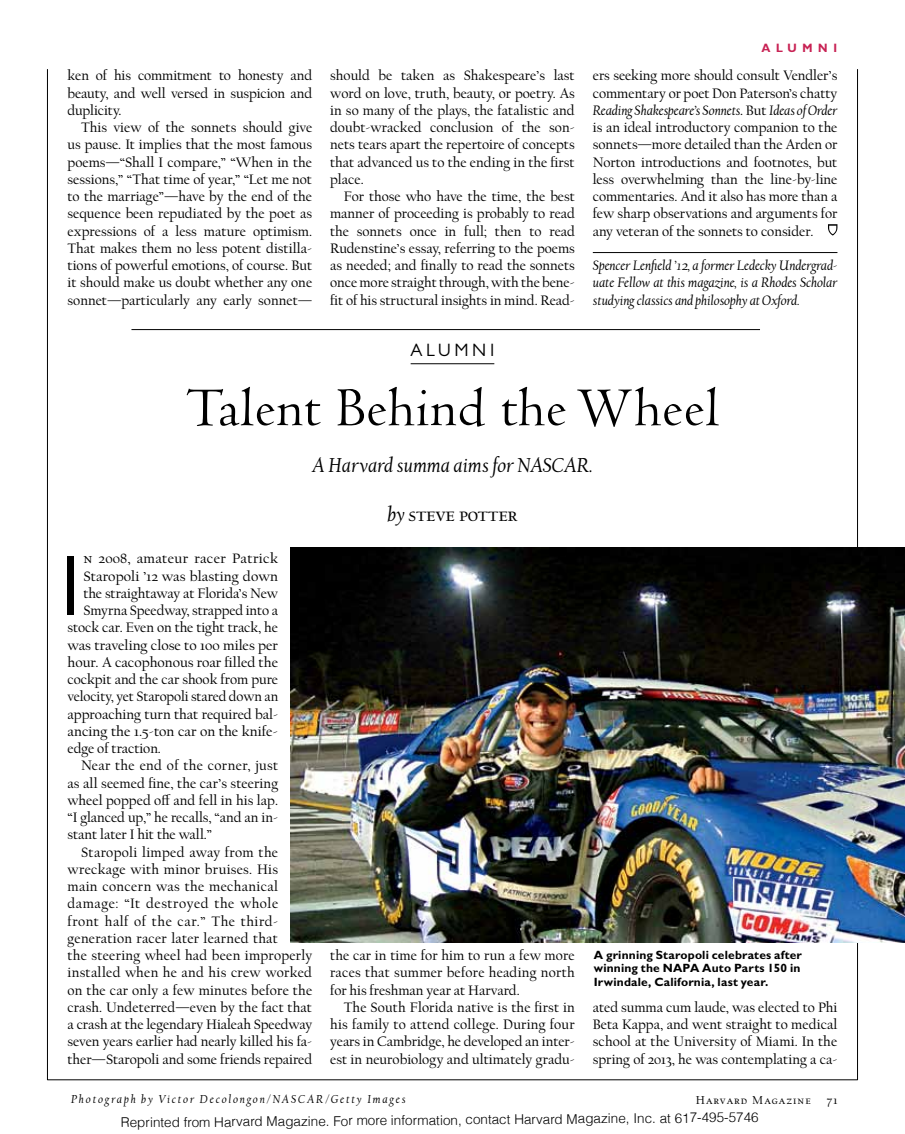
<style>
.page{position:relative;width:905px;height:1134px;background:#fff}
.page>*{position:absolute;margin:0;border:0;box-sizing:border-box;transform-origin:0 0}
.t1{font:86.4px "Gill Sans MT Std";color:#000}
.t2{font:57px "Centaur MT Std";letter-spacing:.015em;color:#000}
.t3{font:italic 21px "Cal Harvard";letter-spacing:.005em;color:#000}
.t4{font:21px "Cal Harvard";letter-spacing:-.005em;color:#000}
.t5{font:18px "Gill Sans MT Std";letter-spacing:.2em;color:#000}
.t6{font:14.25px/17.2px "Cal Harvard";color:#000;text-align:justify}
.t7{font:14.25px "Cal Harvard";letter-spacing:.02em;color:#000}
.t8{font:italic 14.25px/17.2px "Cal Harvard";letter-spacing:-.005em;color:#000;text-align:justify}
.t9{font:14.25px "Cal Harvard";letter-spacing:.035em;color:#000}
.t10{font:300 13.5px "Helvetica";letter-spacing:-.01em;color:#000}
.t11{font:700 12px/13.5px "Gill Sans Std";letter-spacing:.015em;color:#000}
.t12{font:italic 12px "Cal Harvard";letter-spacing:.15em;color:#000}
.t13{font:12px "Cal Harvard";letter-spacing:.1em;color:#000}
.t14{font:700 12px "Gill Sans Display";letter-spacing:.425em;color:#c82254}
.s1{font-style:italic}
.s2{font-size:15.75px}
</style>
<div class="page">
<hr style="left:47px;top:69px;width:1px;height:1011px;background:#000">
<hr style="left:857px;top:69px;width:1px;height:1011px;background:#000">
<hr style="left:47px;top:1080px;width:810px;height:1px;background:#000">
<hr style="left:410px;top:363px;width:84px;height:1px;background:#000">
<img style="left:290px;top:547px;width:614px;height:396px">
<hr style="left:592px;top:252px;width:245px;height:1px;background:#000">
<svg style="left:828px;top:224px;width:9px;height:12px"></svg>
<hr style="left:131px;top:329px;width:629px;height:1px;background:#000">
<p class="t6" style="left:68px;top:68px;width:246px">ken of his commitment to honesty and beauty, and well versed in suspicion and duplicity.</p>
<p class="t6" style="left:68px;top:120px;width:246px;text-indent:13px">This view of the sonnets should give us pause. It implies that the most famous poems—“Shall I compare,” “When in the sessions,” “That time of year,” “Let me not to the marriage”—have by the end of the sequence been repudiated by the poet as expressions of a less mature optimism.<br>That makes them no less potent distilla&shy;tions of powerful emotions, of course. But it should make us doubt whether any one sonnet—particularly any early sonnet—</p>
<p class="t6" style="left:330px;top:68px;width:246px">should be taken as Shakespeare’s last word on love, truth, beauty, or poetry. As in so many of the plays, the fatalistic and doubt-wracked conclusion of the son&shy;nets tears apart the repertoire of concepts that advanced us to the ending in the first place.</p>
<p class="t6" style="left:330px;top:189px;width:246px;text-indent:13px">For those who have the time, the best manner of proceeding is probably to read the sonnets once in full; then to read Rudenstine’s essay, referring to the poems as needed; and finally to read the sonnets once more straight through, with the bene&shy;fit of his structural insights in mind. Read-</p>
<p class="t14" style="left:761px;top:41px;width:77px">ALUMNI</p>
<p class="t6" style="left:592px;top:68px;width:246px">ers seeking more should consult Vendler’s commentary or poet Don Paterson’s chatty <span class="s1">Reading Shakespeare’s Sonnets</span>. But <span class="s1">Ideas of Order </span>is an ideal introductory companion to the sonnets—more detailed than the Arden or Norton introductions and footnotes, but less overwhelming than the line-by-line commentaries. And it also has more than a few sharp observations and arguments for any veteran of the sonnets to consider.</p>
<p class="t8" style="left:592px;top:258px;width:246px">Spencer Lenfield ’12, a former Ledecky Undergrad&shy;uate Fellow at this magazine, is a Rhodes Scholar studying classics and philosophy at Oxford.</p>
<p class="t5" style="left:410px;top:339px;width:85px">ALUMNI</p>
<h2 class="t2" style="left:186px;top:377px;width:534px">Talent Behind the Wheel</h2>
<h3 class="t3" style="left:312px;top:454px;width:282px">A Harvard summa aims for NASCAR.</h3>
<h3 class="t4" style="left:387px;top:503px;width:131px"><span class="s1">by</span> steve potter</h3>
<h1 class="t1" style="left:60px;top:535px;width:22px">I</h1>
<p class="t7" style="left:83px;top:551px;width:196px"><span class="s2">n</span> 2008, amateur racer Patrick</p>
<p class="t6" style="left:83px;top:568px;width:196px">Staropoli ’12 was blasting down</p>
<p class="t6" style="left:83px;top:585px;width:196px">the straightaway at Florida’s New</p>
<p class="t6" style="left:83px;top:603px;width:196px">Smyrna Speedway, strapped into a</p>
<p class="t6" style="left:68px;top:620px;width:212px">stock car. Even on the tight track, he</p>
<p class="t6" style="left:68px;top:637px;width:212px">was traveling close to 100 miles per</p>
<p class="t6" style="left:68px;top:654px;width:212px">hour. A cacophonous roar filled the</p>
<p class="t6" style="left:68px;top:672px;width:212px">cockpit and the car shook from pure</p>
<p class="t6" style="left:68px;top:689px;width:212px">velocity, yet Staropoli stared down an</p>
<p class="t6" style="left:68px;top:706px;width:212px">approaching turn that required bal-</p>
<p class="t6" style="left:68px;top:723px;width:212px">ancing the 1.5-ton car on the knife-</p>
<p class="t6" style="left:68px;top:741px;width:95px">edge of traction.</p>
<p class="t7" style="left:81px;top:758px;width:199px">Near the end of the corner, just</p>
<p class="t6" style="left:68px;top:775px;width:212px">as all seemed fine, the car’s steering</p>
<p class="t6" style="left:68px;top:792px;width:212px">wheel popped off and fell in his lap.</p>
<p class="t6" style="left:68px;top:810px;width:212px">“I glanced up,” he recalls, “and an in-</p>
<p class="t6" style="left:68px;top:827px;width:146px">stant later I hit the wall.”</p>
<p class="t7" style="left:81px;top:845px;width:199px">Staropoli limped away from the</p>
<p class="t7" style="left:68px;top:862px;width:212px">wreckage with minor bruises. His</p>
<p class="t7" style="left:68px;top:879px;width:212px">main concern was the mechanical</p>
<p class="t9" style="left:68px;top:896px;width:212px">damage: “It destroyed the whole</p>
<p class="t9" style="left:68px;top:914px;width:212px">front half of the car.” The third-</p>
<p class="t6" style="left:68px;top:930px;width:212px">generation racer later learned that</p>
<p class="t6" style="left:68px;top:948px;width:246px">the steering wheel had been improperly</p>
<p class="t7" style="left:68px;top:965px;width:246px">installed when he and his crew worked</p>
<p class="t6" style="left:68px;top:982px;width:246px">on the car only a few minutes before the</p>
<p class="t6" style="left:68px;top:999px;width:246px">crash. Undeterred—even by the fact that</p>
<p class="t6" style="left:68px;top:1017px;width:246px">a crash at the legendary Hialeah Speedway</p>
<p class="t6" style="left:68px;top:1034px;width:246px">seven years earlier had nearly killed his fa-</p>
<p class="t6" style="left:68px;top:1051px;width:246px">ther—Staropoli and some friends repaired</p>
<p class="t6" style="left:330px;top:948px;width:246px">the car in time for him to run a few more races that summer before heading north for his freshman year at Harvard.</p>
<p class="t6" style="left:330px;top:999px;width:246px;text-indent:13px">The South Florida native is the first in his family to attend college. During four years in Cambridge, he developed an inter&shy;est in neurobiology and ultimately gradu-</p>
<p class="t6" style="left:592px;top:999px;width:246px">ated summa cum laude, was elected to Phi Beta Kappa, and went straight to medical school at the University of Miami. In the spring of 2013, he was contemplating a ca-</p>
<p class="t11" style="left:593px;top:948px;width:210px">A grinning Staropoli celebrates after winning the NAPA Auto Parts 150 in<br>Irwindale, California, last year.</p>
<p class="t12" style="left:71px;top:1093px;width:336px">Photograph by Victor Decolongon/NASCAR/Getty Images</p>
<p class="t13" style="left:695px;top:1094px;width:116px">Harvard Magazine</p>
<p class="t13" style="left:827px;top:1094px;width:12px">71</p>
<p class="t10" style="left:121px;top:1114px;width:639px">Reprinted from Harvard Magazine. For more information, contact Harvard Magazine, Inc. at 617-495-5746</p>
</div>
